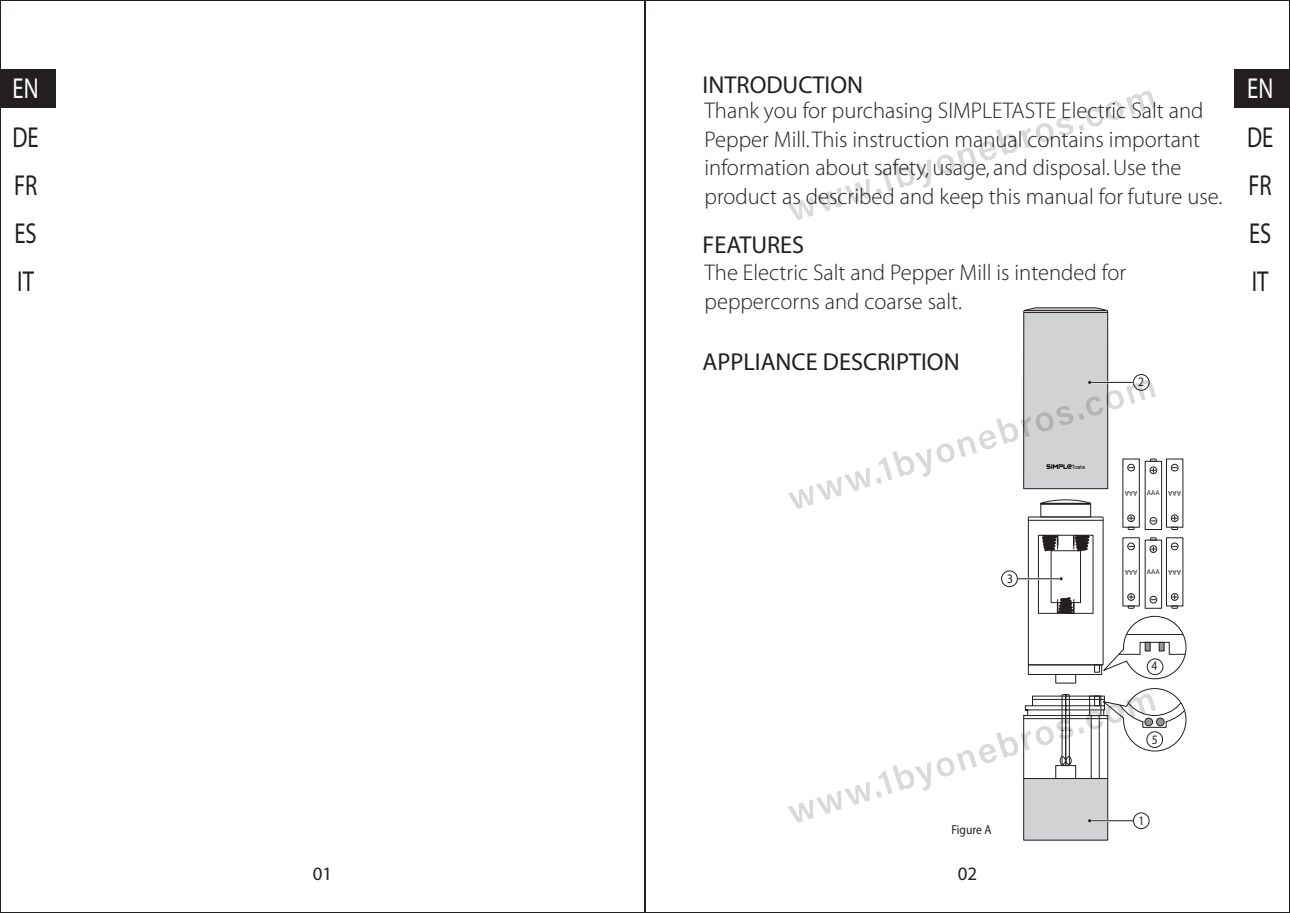
<style>
.page{position:relative;width:1290px;height:913px;background:#fff}
.page>*{position:absolute;margin:0;border:0;box-sizing:border-box;transform-origin:0 0}
.t1{font:29.05px/48.3px "Adobe Corp ID Myriad Rg";color:#231f20;text-align:justify;scale:.79 1}
.t2{font:29.05px "Adobe Corp ID Myriad Rg";color:#fff;scale:.79 1}
.t3{font:24.5px "Adobe Corp ID Myriad Rg";color:#231f20}
.t4{font:22.75px/28.7px "Adobe Corp ID Myriad Lt";color:#231f20}
.t5{font:18.9px "Adobe Corp ID Myriad Rg";color:#231f20}
.t6{font:12.95px "Adobe Corp ID Myriad Rg";color:#231f20;scale:.9 1}
</style>
<div class="page">
<div style="left:0;top:69px;width:55px;height:39px;background:#231f20"></div>
<div style="left:1234px;top:69px;width:56px;height:39px;background:#231f20"></div>
<div style="left:1023px;top:778px;width:85px;height:62px;background:#d1d2d4"></div>
<svg style="left:1163px;top:689px;width:24px;height:62px"></svg>
<img style="left:788px;top:91px;width:375px;height:742px">
<svg style="left:1023px;top:307px;width:164px;height:373px"></svg>
<p class="t2" style="left:13px;top:74px;width:35px">EN</p>
<p class="t1" style="left:13px;top:114px;width:35px">DE FR ES IT</p>
<p class="t3" style="left:702px;top:72px;width:162px">INTRODUCTION</p>
<p class="t4" style="left:704px;top:97px;width:519px">Thank you for purchasing SIMPLETASTE Electric Salt and Pepper Mill. This instruction manual contains important information about safety, usage, and disposal. Use the product as described and keep this manual for future use.</p>
<p class="t3" style="left:702px;top:232px;width:103px">FEATURES</p>
<p class="t4" style="left:704px;top:259px;width:423px">The Electric Salt and Pepper Mill is intended for peppercorns and coarse salt.</p>
<p class="t3" style="left:702px;top:350px;width:259px">APPLIANCE DESCRIPTION</p>
<p class="t6" style="left:1138px;top:375px;width:8px">2</p>
<p class="t2" style="left:1247px;top:74px;width:35px">EN</p>
<p class="t1" style="left:1247px;top:114px;width:35px">DE FR ES IT</p>
<p class="t6" style="left:1007px;top:572px;width:8px">3</p>
<p class="t6" style="left:951px;top:823px;width:46px">Figure A</p>
<p class="t5" style="left:313px;top:864px;width:21px">01</p>
<p class="t5" style="left:958px;top:864px;width:21px">02</p>
<p class="t6" style="left:1151px;top:659px;width:8px">4</p>
<p class="t6" style="left:1151px;top:733px;width:8px">5</p>
<p class="t6" style="left:1138px;top:814px;width:8px">1</p>
</div>
